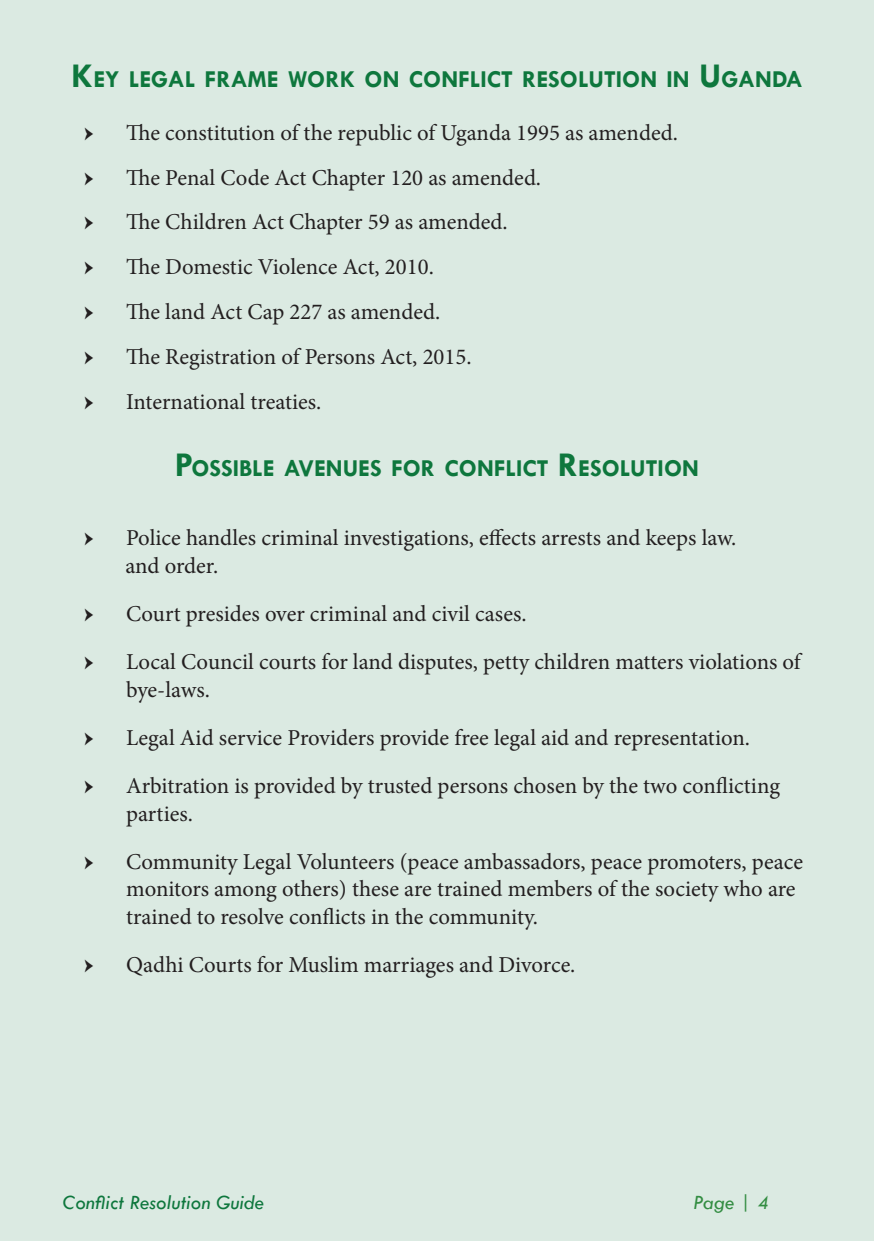
<style>
.page{position:relative;width:874px;height:1241px;background:#fff}
.page>*{position:absolute;margin:0;border:0;box-sizing:border-box;transform-origin:0 0}
.t1{font:700 24.5px "Tw Cen";color:#0e773d}
.t2{font:22.75px/27.3px "Minion Pro";color:#231f20}
.t3{font:italic 21px "Tw Cen";color:#0e773d}
.t4{font:italic 21px "Tw Cen";color:#338d42}
.s1{font-size:35px}
</style>
<div class="page">
<div style="left:0;top:0;width:873px;height:1240px;background:#dbeae2"></div>
<p class="t1" style="left:71px;top:65px;width:732px"><span class="s1">K</span>EY LEGAL FRAME WORK ON CONFLICT RESOLUTION IN <span class="s1">U</span>GANDA</p>
<p class="t2" style="left:84px;top:119px;width:11px">ӹ</p>
<p class="t2" style="left:126px;top:119px;width:553px">The constitution of the republic of Uganda 1995 as amended.</p>
<p class="t2" style="left:84px;top:164px;width:11px">ӹ</p>
<p class="t2" style="left:126px;top:164px;width:416px">The Penal Code Act Chapter 120 as amended.</p>
<p class="t2" style="left:84px;top:208px;width:11px">ӹ</p>
<p class="t2" style="left:126px;top:208px;width:383px">The Children Act Chapter 59 as amended.</p>
<p class="t2" style="left:84px;top:253px;width:11px">ӹ</p>
<p class="t2" style="left:126px;top:253px;width:309px">The Domestic Violence Act, 2010.</p>
<p class="t2" style="left:84px;top:298px;width:11px">ӹ</p>
<p class="t2" style="left:126px;top:298px;width:315px">The land Act Cap 227 as amended.</p>
<p class="t2" style="left:84px;top:343px;width:11px">ӹ</p>
<p class="t2" style="left:126px;top:343px;width:347px">The Registration of Persons Act, 2015.</p>
<p class="t2" style="left:84px;top:388px;width:11px">ӹ</p>
<p class="t2" style="left:126px;top:388px;width:197px">International treaties.</p>
<p class="t1" style="left:175px;top:453px;width:525px"><span class="s1">P</span>OSSIBLE AVENUES FOR CONFLICT <span class="s1">R</span>ESOLUTION</p>
<p class="t2" style="left:84px;top:524px;width:11px">ӹ</p>
<p class="t2" style="left:125px;top:524px;width:612px">Police handles criminal investigations, effects arrests and keeps law. and order.</p>
<p class="t2" style="left:84px;top:600px;width:11px">ӹ</p>
<p class="t2" style="left:126px;top:600px;width:402px">Court presides over criminal and civil cases.</p>
<p class="t2" style="left:84px;top:648px;width:11px">ӹ</p>
<p class="t2" style="left:126px;top:648px;width:675px">Local Council courts for land disputes, petty children matters violations of bye-laws.</p>
<p class="t2" style="left:84px;top:724px;width:11px">ӹ</p>
<p class="t2" style="left:126px;top:724px;width:625px">Legal Aid service Providers provide free legal aid and representation.</p>
<p class="t2" style="left:84px;top:772px;width:11px">ӹ</p>
<p class="t2" style="left:126px;top:772px;width:655px">Arbitration is provided by trusted persons chosen by the two conflicting parties.</p>
<p class="t2" style="left:84px;top:848px;width:11px">ӹ</p>
<p class="t2" style="left:126px;top:848px;width:678px">Community Legal Volunteers (peace ambassadors, peace promoters, peace monitors among others) these are trained members of the society who are trained to resolve conflicts in the community.</p>
<p class="t2" style="left:84px;top:950px;width:11px">ӹ</p>
<p class="t2" style="left:126px;top:950px;width:450px">Qadhi Courts for Muslim marriages and Divorce.</p>
<p class="t3" style="left:63px;top:1189px;width:203px">Conflict Resolution Guide</p>
<p class="t4" style="left:693px;top:1189px;width:77px">Page | 4</p>
</div>
